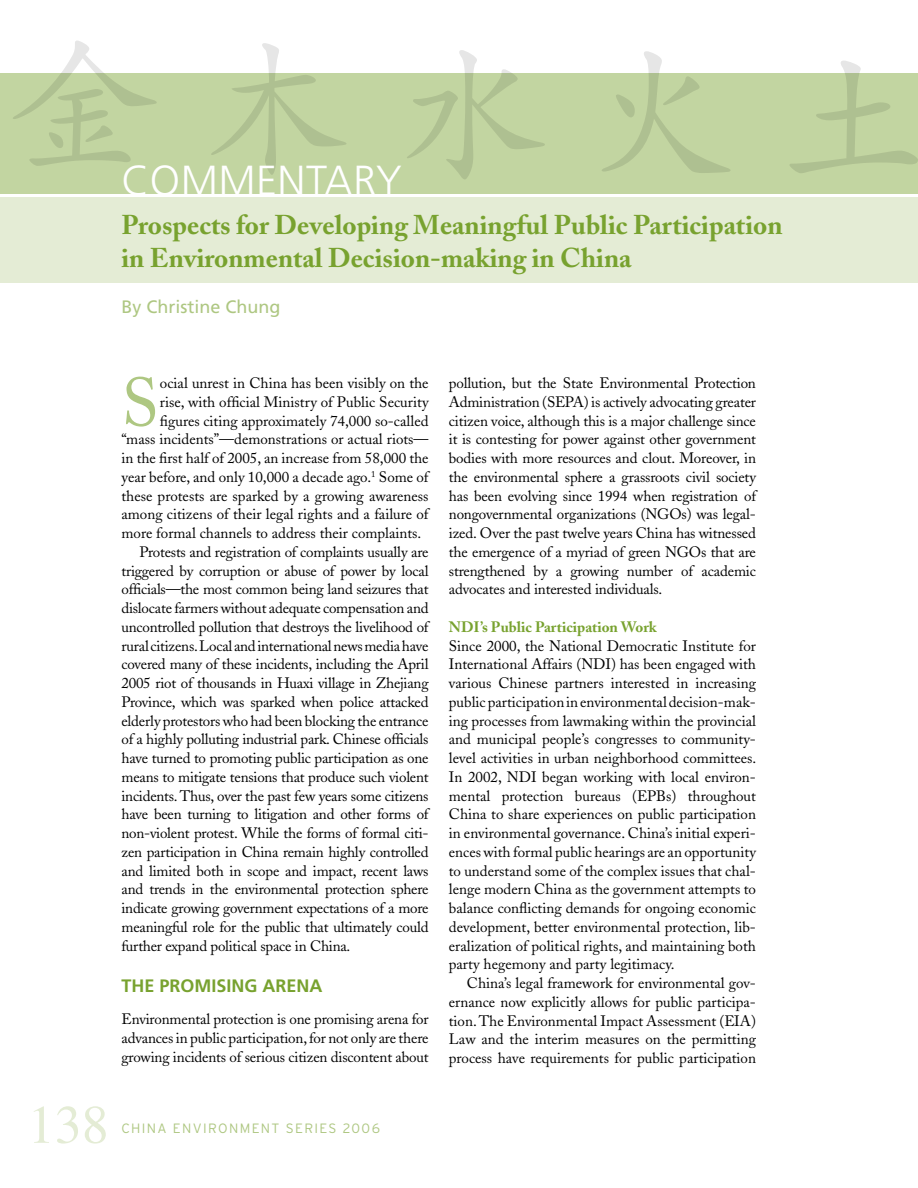
<style>
.page{position:relative;width:918px;height:1188px;background:#fff}
.page>*{position:absolute;margin:0;border:0;box-sizing:border-box;transform-origin:0 0}
.t1{font:67.8px "Adobe Caslon";color:#aec782}
.t2{font:54px "Times";color:#e4ecd5}
.t3{font:300 42px "Frutiger";letter-spacing:.01em;color:#fff}
.t4{font:700 27px/33px "Adobe Caslon";color:#78a22f}
.t5{font:700 18px "Frutiger";color:#78a22f}
.t6{font:18px "Frutiger";color:#aec782}
.t7{font:15px/18.8px "Adobe Caslon";letter-spacing:-.015em;color:#000;text-align:justify}
.t8{font:700 15px "Adobe Caslon";color:#78a22f}
.t9{font:300 13.5px "Interstate";letter-spacing:.1em;color:#aec782}
</style>
<div class="page">
<div style="left:0;top:196px;width:918px;height:88px;background:#e4ecd5"></div>
<div style="left:0;top:73px;width:918px;height:123px;background:#c2d5a1"></div>
<svg style="left:13px;top:40px;width:905px;height:139px"></svg>
<hr style="left:0;top:195px;width:918px;height:2px;background:#fff">
<hr style="left:0;top:283px;width:918px;height:2px;background:#fff">
<h3 class="t3" style="left:122px;top:156px;width:282px">COMMENTARY</h3>
<h3 class="t4" style="left:122px;top:208px;width:663px">Prospects for Developing Meaningful Public Participation in Environmental Decision-making in China</h3>
<p class="t6" style="left:122px;top:297px;width:161px">By Christine Chung</p>
<h1 class="t1" style="left:122px;top:363px;width:39px">S</h1>
<p class="t7" style="left:160px;top:374px;width:270px">ocial unrest in China has been visibly on the</p>
<p class="t7" style="left:160px;top:393px;width:270px">rise, with official Ministry of Public Security</p>
<p class="t7" style="left:160px;top:411px;width:270px">figures citing approximately 74,000 so-called</p>
<p class="t7" style="left:122px;top:430px;width:309px">“mass incidents”—demonstrations or actual riots—</p>
<p class="t7" style="left:122px;top:449px;width:309px">in the first half of 2005, an increase from 58,000 the</p>
<p class="t7" style="left:122px;top:468px;width:309px">year before, and only 10,000 a decade ago.<sup>1</sup> Some of</p>
<p class="t7" style="left:122px;top:486px;width:309px">these protests are sparked by a growing awareness</p>
<p class="t7" style="left:122px;top:505px;width:309px">among citizens of their legal rights and a failure of</p>
<p class="t7" style="left:122px;top:524px;width:301px">more formal channels to address their complaints.</p>
<p class="t7" style="left:140px;top:543px;width:291px">Protests and registration of complaints usually are</p>
<p class="t7" style="left:122px;top:561px;width:309px">triggered by corruption or abuse of power by local</p>
<p class="t7" style="left:122px;top:580px;width:309px">officials—the most common being land seizures that</p>
<p class="t7" style="left:122px;top:599px;width:309px">dislocate farmers without adequate compensation and</p>
<p class="t7" style="left:122px;top:618px;width:309px">uncontrolled pollution that destroys the livelihood of</p>
<p class="t7" style="left:122px;top:636px;width:309px">rural citizens. Local and international news media have</p>
<p class="t7" style="left:122px;top:655px;width:309px">covered many of these incidents, including the April</p>
<p class="t7" style="left:122px;top:674px;width:309px">2005 riot of thousands in Huaxi village in Zhejiang</p>
<p class="t7" style="left:122px;top:693px;width:309px">Province, which was sparked when police attacked</p>
<p class="t7" style="left:122px;top:711px;width:309px">elderly protestors who had been blocking the entrance</p>
<p class="t7" style="left:122px;top:730px;width:309px">of a highly polluting industrial park. Chinese officials</p>
<p class="t7" style="left:122px;top:749px;width:309px">have turned to promoting public participation as one</p>
<p class="t7" style="left:122px;top:768px;width:309px">means to mitigate tensions that produce such violent</p>
<p class="t7" style="left:122px;top:786px;width:309px">incidents. Thus, over the past few years some citizens</p>
<p class="t7" style="left:122px;top:805px;width:309px">have been turning to litigation and other forms of</p>
<p class="t7" style="left:122px;top:824px;width:309px">non-violent protest. While the forms of formal citi-</p>
<p class="t7" style="left:122px;top:843px;width:309px">zen participation in China remain highly controlled</p>
<p class="t7" style="left:122px;top:861px;width:309px">and limited both in scope and impact, recent laws</p>
<p class="t7" style="left:122px;top:880px;width:309px">and trends in the environmental protection sphere</p>
<p class="t7" style="left:122px;top:899px;width:309px">indicate growing government expectations of a more</p>
<p class="t7" style="left:122px;top:918px;width:309px">meaningful role for the public that ultimately could</p>
<p class="t7" style="left:122px;top:936px;width:230px">further expand political space in China.</p>
<p class="t5" style="left:122px;top:975px;width:203px">THE PROM ISING ARENA</p>
<p class="t7" style="left:122px;top:1010px;width:309px">Environmental protection is one promising arena for advances in public participation, for not only are there growing incidents of serious citizen discontent about</p>
<h2 class="t2" style="left:28px;top:1094px;width:82px">138</h2>
<p class="t9" style="left:122px;top:1121px;width:260px">CHINA ENVIRONMENT SERIES 2006</p>
<p class="t7" style="left:449px;top:374px;width:309px">pollution, but the State Environmental Protection Administration (SEPA) is actively advocating greater citizen voice, although this is a major challenge since it is contesting for power against other government bodies with more resources and clout. Moreover, in the environmental sphere a grassroots civil society has been evolving since 1994 when registration of nongovernmental organizations (NGOs) was legal&shy;ized. Over the past twelve years China has witnessed the emergence of a myriad of green NGOs that are strengthened by a growing number of academic advocates and interested individuals.</p>
<p class="t8" style="left:449px;top:618px;width:209px">NDI’s Public Participation Work</p>
<p class="t7" style="left:449px;top:636px;width:309px">Since 2000, the National Democratic Institute for International Affairs (NDI) has been engaged with various Chinese partners interested in increasing public participation in environmental decision-mak&shy;ing processes from lawmaking within the provincial and municipal people’s congresses to community&shy;level activities in urban neighborhood committees.<br>In 2002, NDI began working with local environ&shy;mental protection bureaus (EPBs) throughout China to share experiences on public participation in environmental governance. China’s initial experi&shy;ences with formal public hearings are an opportunity to understand some of the complex issues that chal&shy;lenge modern China as the government attempts to balance conflicting demands for ongoing economic development, better environmental protection, lib&shy;eralization of political rights, and maintaining both party hegemony and party legitimacy.</p>
<p class="t7" style="left:449px;top:974px;width:309px;text-indent:18px">China’s legal framework for environmental gov&shy;ernance now explicitly allows for public participa&shy;tion. The Environmental Impact Assessment (EIA)<br>Law and the interim measures on the permitting process have requirements for public participation</p>
</div>
